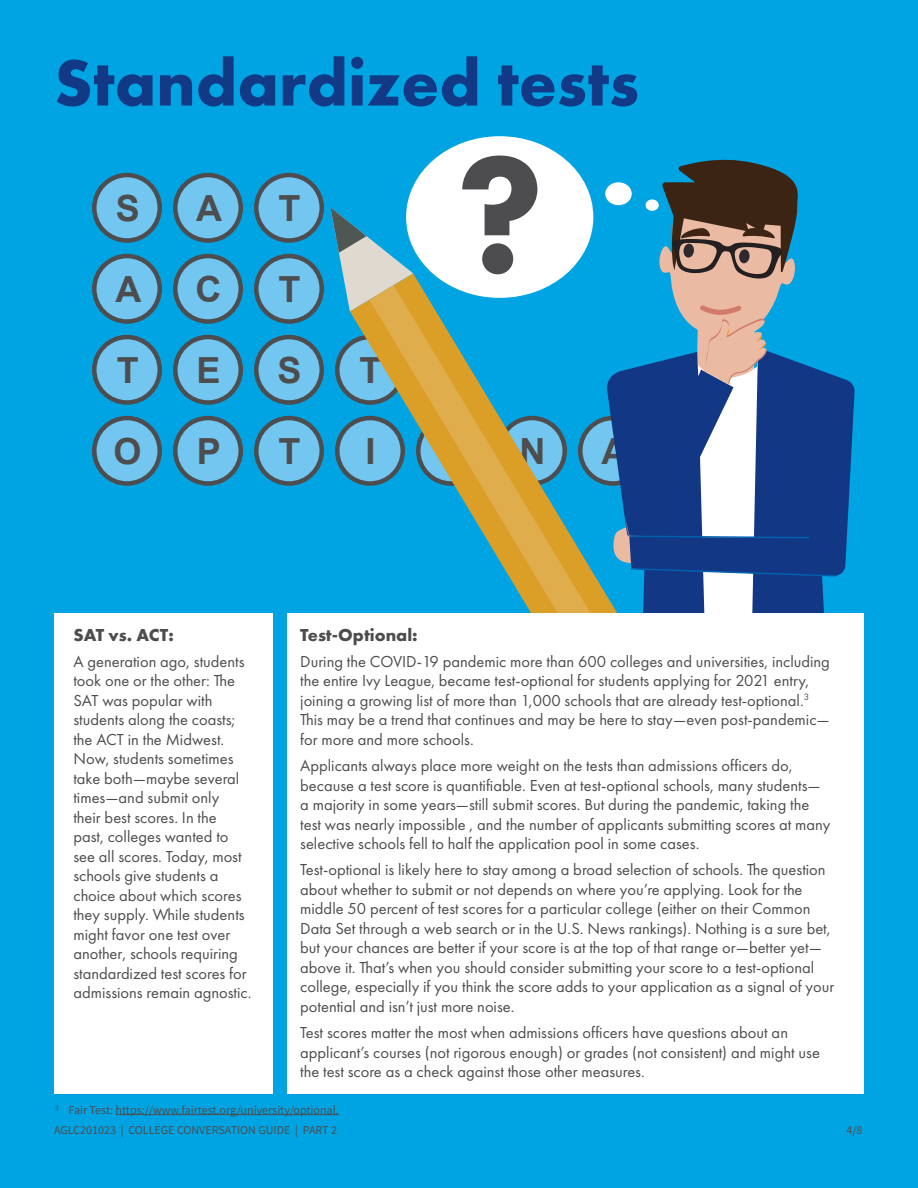
<style>
.page{position:relative;width:918px;height:1188px;background:#fff}
.page>*{position:absolute;margin:0;border:0;box-sizing:border-box;transform-origin:0 0}
.t1{font:700 67.5px "Futura PT";color:#123985}
.t2{font:700 36px "Arial";color:#4d4d4f}
.t3{font:700 18px "Futura PT";color:#4d4d4f}
.t4{font:16.5px/19.5px "Futura PT";color:#4d4d4f}
.t5{font:12px "Source Sans Pro";color:#4d4d4f}
</style>
<div class="page">
<div style="left:906px;top:961px;width:12px;height:227px;background:#00a4e3"></div>
<div style="left:912px;top:244px;width:6px;height:787px;background:#00a4e3"></div>
<div style="left:0;top:0;width:917px;height:1188px;background:#00a4e3"></div>
<div style="left:406px;top:136px;width:187px;height:162px;background:#fff;border-radius:50%"></div>
<svg style="left:462px;top:156px;width:75px;height:117px"></svg>
<div style="left:94px;top:175px;width:66px;height:66px;background:#72c6ef;border-radius:50%"></div>
<div style="left:92px;top:173px;width:70px;height:70px;border:4px solid #4d4d4f;border-radius:50%"></div>
<div style="left:94px;top:256px;width:66px;height:66px;background:#72c6ef;border-radius:50%"></div>
<div style="left:92px;top:254px;width:70px;height:70px;border:4px solid #4d4d4f;border-radius:50%"></div>
<div style="left:94px;top:337px;width:66px;height:66px;background:#72c6ef;border-radius:50%"></div>
<div style="left:92px;top:335px;width:70px;height:70px;border:4px solid #4d4d4f;border-radius:50%"></div>
<div style="left:94px;top:418px;width:66px;height:66px;background:#72c6ef;border-radius:50%"></div>
<div style="left:92px;top:416px;width:70px;height:70px;border:4px solid #4d4d4f;border-radius:50%"></div>
<div style="left:175px;top:175px;width:66px;height:66px;background:#72c6ef;border-radius:50%"></div>
<div style="left:173px;top:173px;width:70px;height:70px;border:4px solid #4d4d4f;border-radius:50%"></div>
<div style="left:175px;top:256px;width:66px;height:66px;background:#72c6ef;border-radius:50%"></div>
<div style="left:173px;top:254px;width:70px;height:70px;border:4px solid #4d4d4f;border-radius:50%"></div>
<div style="left:175px;top:337px;width:66px;height:66px;background:#72c6ef;border-radius:50%"></div>
<div style="left:173px;top:335px;width:70px;height:70px;border:4px solid #4d4d4f;border-radius:50%"></div>
<div style="left:175px;top:418px;width:66px;height:66px;background:#72c6ef;border-radius:50%"></div>
<div style="left:173px;top:416px;width:70px;height:70px;border:4px solid #4d4d4f;border-radius:50%"></div>
<div style="left:256px;top:175px;width:66px;height:66px;background:#72c6ef;border-radius:50%"></div>
<div style="left:254px;top:173px;width:70px;height:70px;border:4px solid #4d4d4f;border-radius:50%"></div>
<div style="left:256px;top:256px;width:66px;height:66px;background:#72c6ef;border-radius:50%"></div>
<div style="left:254px;top:254px;width:70px;height:70px;border:4px solid #4d4d4f;border-radius:50%"></div>
<div style="left:256px;top:337px;width:66px;height:66px;background:#72c6ef;border-radius:50%"></div>
<div style="left:254px;top:335px;width:70px;height:70px;border:4px solid #4d4d4f;border-radius:50%"></div>
<svg style="left:337px;top:337px;width:66px;height:66px"></svg>
<div style="left:335px;top:335px;width:70px;height:70px;border:4px solid #4d4d4f;border-radius:50%"></div>
<div style="left:256px;top:418px;width:66px;height:66px;background:#72c6ef;border-radius:50%"></div>
<div style="left:254px;top:416px;width:70px;height:70px;border:4px solid #4d4d4f;border-radius:50%"></div>
<svg style="left:337px;top:418px;width:66px;height:66px"></svg>
<div style="left:335px;top:416px;width:70px;height:70px;border:4px solid #4d4d4f;border-radius:50%"></div>
<svg style="left:836px;top:376px;width:19px;height:200px;fill:#123885"></svg>
<svg style="left:606px;top:159px;width:230px;height:454px"></svg>
<div style="left:54px;top:613px;width:218px;height:481px;background:#fff"></div>
<svg style="left:350px;top:273px;width:386px;height:340px"></svg>
<svg style="left:330px;top:207px;width:83px;height:104px"></svg>
<svg style="left:369px;top:285px;width:346px;height:328px"></svg>
<div style="left:287px;top:613px;width:577px;height:481px;background:#fff"></div>
<hr style="left:116px;top:1114px;width:223px;height:1px;background:#4d4d4f">
<h1 class="t1" style="left:54px;top:39px;width:587px">Standardized tests</h1>
<h2 class="t2" style="left:116px;top:185px;width:26px">S</h2>
<h2 class="t2" style="left:196px;top:185px;width:27px">A</h2>
<h2 class="t2" style="left:279px;top:185px;width:23px">T</h2>
<h2 class="t2" style="left:115px;top:266px;width:27px">A</h2>
<h2 class="t2" style="left:196px;top:266px;width:27px">C</h2>
<h2 class="t2" style="left:279px;top:266px;width:23px">T</h2>
<h2 class="t2" style="left:117px;top:347px;width:23px">T</h2>
<h2 class="t2" style="left:197px;top:347px;width:26px">E</h2>
<h2 class="t2" style="left:278px;top:347px;width:26px">S</h2>
<h2 class="t2" style="left:360px;top:347px;width:23px">T</h2>
<h2 class="t2" style="left:114px;top:428px;width:30px">O</h2>
<h2 class="t2" style="left:197px;top:428px;width:26px">P</h2>
<h2 class="t2" style="left:279px;top:428px;width:23px">T</h2>
<h2 class="t2" style="left:366px;top:428px;width:12px">I</h2>
<h2 class="t2" style="left:520px;top:428px;width:27px">N</h2>
<h2 class="t2" style="left:601px;top:428px;width:27px">A</h2>
<p class="t3" style="left:300px;top:623px;width:119px">Test-Optional:</p>
<p class="t4" style="left:300px;top:651px;width:531px">During the COVID-19 pandemic more than 600 colleges and universities, including the entire Ivy League, became test-optional for students applying for 2021 entry, joining a growing list of more than 1,000 schools that are already test-optional.<sup>3<br></sup>This may be a trend that continues and may be here to stay—even post-pandemic— for more and more schools.</p>
<p class="t4" style="left:300px;top:756px;width:532px">Applicants always place more weight on the tests than admissions officers do, because a test score is quantifiable. Even at test-optional schools, many students— a majority in some years—still submit scores. But during the pandemic, taking the test was nearly impossible , and the number of applicants submitting scores at many selective schools fell to half the application pool in some cases.</p>
<p class="t4" style="left:300px;top:860px;width:536px">Test-optional is likely here to stay among a broad selection of schools. The question about whether to submit or not depends on where you’re applying. Look for the middle 50 percent of test scores for a particular college (either on their Common Data Set through a web search or in the U.S. News rankings). Nothing is a sure bet, but your chances are better if your score is at the top of that range or—better yet— above it. That’s when you should consider submitting your score to a test-optional college, especially if you think the score adds to your application as a signal of your potential and isn’t just more noise.</p>
<p class="t4" style="left:300px;top:1023px;width:521px">Test scores matter the most when admissions officers have questions about an applicant’s courses (not rigorous enough) or grades (not consistent) and might use the test score as a check against those other measures.</p>
<p class="t5" style="left:55px;top:1102px;width:285px"><sup>3</sup> Fair Test: https://www.fairtest.org/university/optional.</p>
<p class="t3" style="left:73px;top:623px;width:102px">SAT vs. ACT:</p>
<p class="t4" style="left:73px;top:651px;width:180px">A generation ago, students took one or the other: The<br>SAT was popular with students along the coasts; the ACT in the Midwest.<br>Now, students sometimes take both—maybe several times—and submit only<br>their best scores. In the<br>past, colleges wanted to see all scores. Today, most schools give students a choice about which scores they supply. While students might favor one test over another, schools requiring standardized test scores for admissions remain agnostic.</p>
<p class="t5" style="left:54px;top:1122px;width:285px">AGLC201023 | COLLEGE CONVERSATION GUIDE | PART 2</p>
<p class="t5" style="left:846px;top:1122px;width:18px">4/8</p>
</div>
